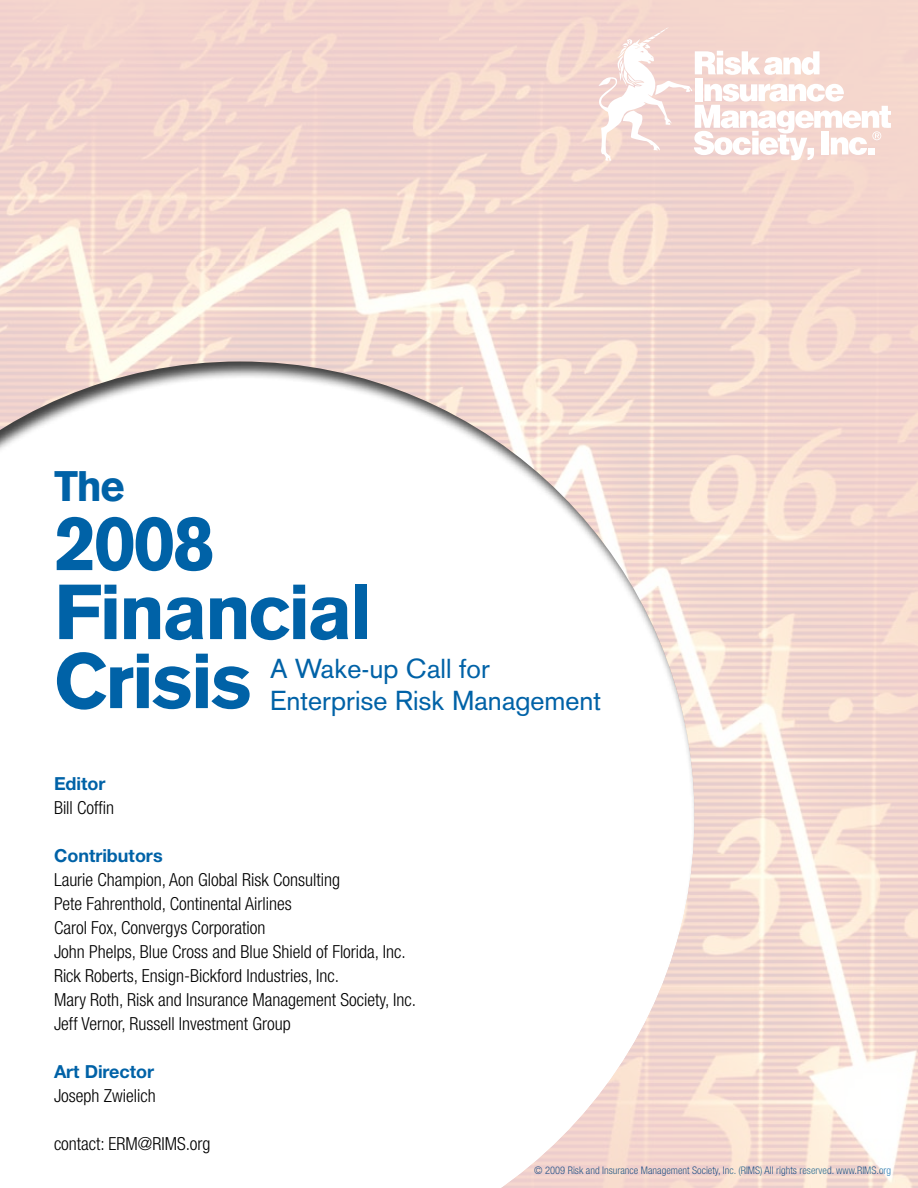
<style>
.page{position:relative;width:918px;height:1188px;background:#fff}
.page>*{position:absolute;margin:0;border:0;box-sizing:border-box;transform-origin:0 0}
.t1{font:900 76.5px/69px "Akzidenz Grotesk";letter-spacing:-.04em;color:#0062a7}
.t2{font:900 42px "Akzidenz Grotesk";color:#0062a7}
.t3{font:27px/32.4px "Akzidenz Grotesk";color:#0062a7}
.t4{font:300 condensed 18px/24px "Helvetica Neue";color:#000}
.t5{font:700 18px "Helvetica Neue";color:#0062a7}
.t6{font:300 condensed 10.5px "Helvetica Neue";color:#0062a7}
</style>
<div class="page">
<img style="left:0;top:0;width:918px;height:1188px">
<div style="left:0;top:361px;width:695px;height:827px;background:#000;opacity:.75"></div>
<svg style="left:599px;top:27px;width:292px;height:134px"></svg>
<h2 class="t2" style="left:54px;top:461px;width:73px">The</h2>
<h1 class="t1" style="left:54px;top:508px;width:320px">2008<br>Financial<br>Crisis</h1>
<h3 class="t3" style="left:270px;top:652px;width:333px">A Wake-up Call for<br>Enterprise Risk Management</h3>
<p class="t5" style="left:54px;top:772px;width:53px">Editor</p>
<p class="t4" style="left:54px;top:795px;width:62px">Bill Coffin</p>
<p class="t5" style="left:54px;top:844px;width:110px">Contributors</p>
<p class="t4" style="left:54px;top:867px;width:364px">Laurie Champion, Aon Global Risk Consulting<br>Pete Fahrenthold, Continental Airlines<br>Carol Fox, Convergys Corporation<br>John Phelps, Blue Cross and Blue Shield of Florida, Inc.<br>Rick Roberts, Ensign-Bickford Industries, Inc.<br>Mary Roth, Risk and Insurance Management Society, Inc.<br>Jeff Vernor, Russell Investment Group</p>
<p class="t5" style="left:54px;top:1060px;width:102px">Art Director</p>
<p class="t4" style="left:54px;top:1083px;width:103px">Joseph Zwielich</p>
<p class="t4" style="left:54px;top:1131px;width:158px">contact: ERM@RIMS.org</p>
<p class="t6" style="left:534px;top:1164px;width:358px">© 2009 Risk and Insurance Management Society, Inc. (RIMS) All rights reserved. www.RIMS.org</p>
</div>
